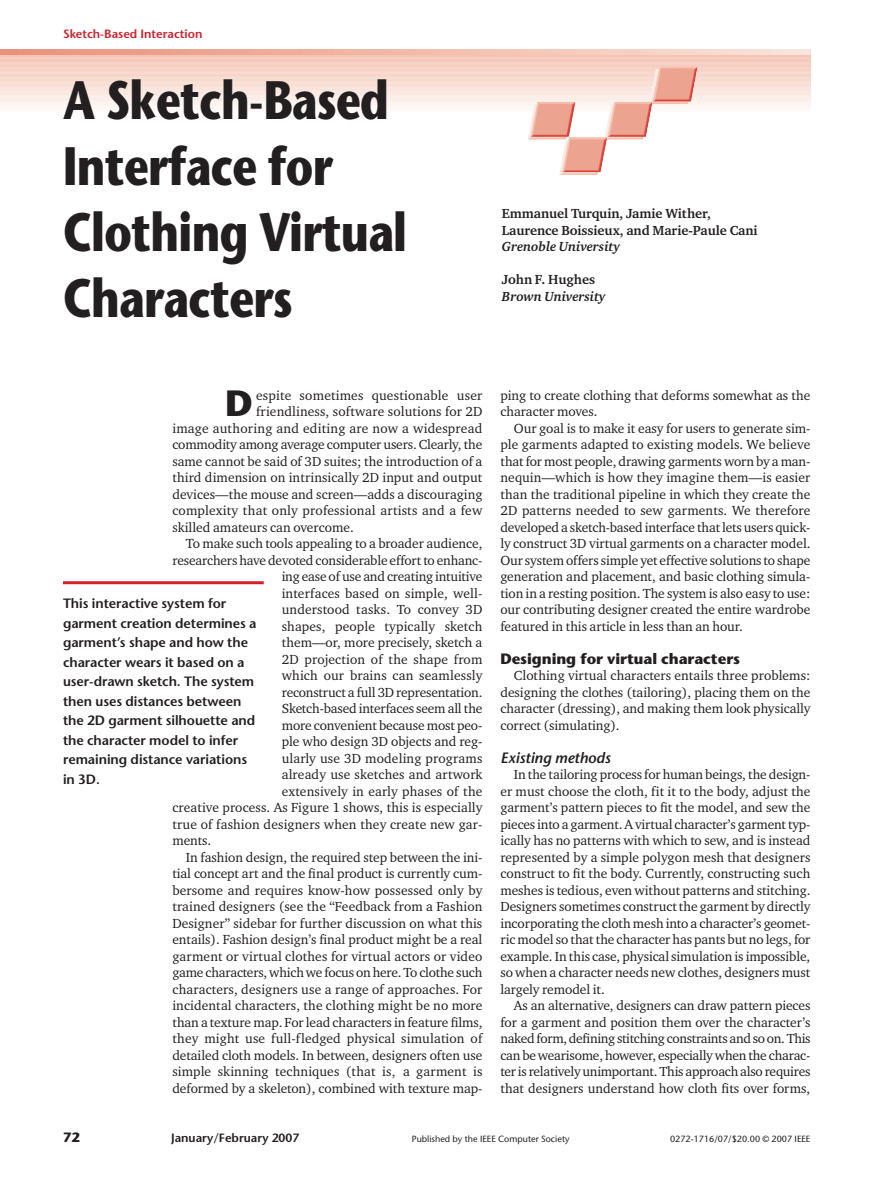
<style>
.page{position:relative;width:878px;height:1188px;background:#fff}
.page>*{position:absolute;margin:0;border:0;box-sizing:border-box;transform-origin:0 0}
.t1{font:700 54px/66px "Stone Sans";letter-spacing:-.015em;color:#231f20;scale:.8 1}
.t2{font:700 36.45px "Stone Sans";color:#231f20}
.t3{font:700 15px "Stone Sans";letter-spacing:-.005em;color:#231f20}
.t4{font:italic 600 15px "Stone Sans";letter-spacing:-.005em;color:#231f20}
.t5{font:13.5px/16.5px "Charter ITC";color:#231f20;text-align:justify}
.t6{font:600 13.5px/19.5px "Stone Sans";letter-spacing:-.005em;color:#231f20}
.t7{font:700 13.5px/16.5px "Charter ITC";letter-spacing:-.005em;color:#231f20}
.t8{font:italic 700 13.5px "Charter ITC";letter-spacing:-.005em;color:#231f20}
.t9{font:700 13.5px "Stone Sans";color:#231f20}
.t10{font:600 12px "Stone Sans";color:#d41e2a}
.t11{font:600 12px "Stone Sans";color:#231f20}
.t12{font:9px "Stone Sans";color:#231f20}
</style>
<div class="page">
<hr style="left:0;top:109px;width:810px;height:3px;background:#fefbf9">
<hr style="left:0;top:105px;width:810px;height:4px;background:#fdf6f4">
<hr style="left:0;top:103px;width:810px;height:3px;background:#fdf4f0">
<hr style="left:0;top:100px;width:810px;height:4px;background:#fcf1ec">
<hr style="left:0;top:98px;width:810px;height:3px;background:#fceee8">
<hr style="left:0;top:95px;width:810px;height:4px;background:#fbebe4">
<hr style="left:0;top:93px;width:810px;height:3px;background:#fbe8e0">
<hr style="left:0;top:90px;width:810px;height:3px;background:#f9e3da">
<hr style="left:0;top:87px;width:810px;height:3px;background:#f9e1d7">
<hr style="left:0;top:85px;width:810px;height:4px;background:#f9e5dd">
<hr style="left:0;top:85px;width:810px;height:3px;background:#f9ded4">
<hr style="left:0;top:83px;width:810px;height:3px;background:#f8dcd0">
<hr style="left:0;top:80px;width:810px;height:4px;background:#f9e1d7">
<hr style="left:0;top:80px;width:810px;height:3px;background:#f8d8cd">
<hr style="left:0;top:76px;width:810px;height:4px;background:#f7dbd0">
<hr style="left:0;top:76px;width:810px;height:3px;background:#f7d4c7">
<hr style="left:0;top:73px;width:810px;height:3px;background:#f6d1c3">
<hr style="left:0;top:71px;width:810px;height:4px;background:#f7d6cb">
<hr style="left:0;top:71px;width:810px;height:3px;background:#f7d0c2">
<hr style="left:0;top:68px;width:810px;height:3px;background:#f6cdbe">
<hr style="left:0;top:66px;width:810px;height:4px;background:#f6d3c7">
<hr style="left:0;top:66px;width:810px;height:3px;background:#f5cabb">
<hr style="left:0;top:63px;width:810px;height:3px;background:#f5c8b8">
<hr style="left:0;top:61px;width:810px;height:4px;background:#f6d0c3">
<hr style="left:0;top:61px;width:810px;height:3px;background:#f5c6b6">
<hr style="left:0;top:58px;width:810px;height:3px;background:#f4c3b2">
<hr style="left:0;top:56px;width:810px;height:4px;background:#f5cdbf">
<hr style="left:0;top:56px;width:810px;height:3px;background:#f4c0af">
<hr style="left:0;top:53px;width:810px;height:3px;background:#f3bdac">
<img style="left:527px;top:72px;width:73px;height:103px">
<hr style="left:63px;top:581px;width:201px;height:3px;background:#d41e2a">
<svg style="left:0;top:50px;width:7px;height:5px"></svg>
<img style="left:531px;top:66px;width:166px;height:106px">
<p class="t10" style="left:63px;top:29px;width:141px">Sketch-Based Interaction</p>
<h1 class="t1" style="left:63px;top:73px;width:431px">A Sketch-Based<br>Interface for<br>Clothing Virtual<br>Characters</h1>
<p class="t7" style="left:502px;top:206px;width:257px">Emmanuel Turquin, Jamie Wither,<br>Laurence Boissieux, and Marie-Paule Cani</p>
<p class="t8" style="left:502px;top:240px;width:120px">Grenoble University</p>
<p class="t7" style="left:502px;top:272px;width:95px">John F. Hughes</p>
<p class="t8" style="left:502px;top:290px;width:105px">Brown University</p>
<h2 class="t2" style="left:225px;top:389px;width:29px">D</h2>
<p class="t5" style="left:256px;top:387px;width:228px">espite sometimes questionable user</p>
<p class="t5" style="left:256px;top:404px;width:228px">friendliness, software solutions for 2D</p>
<p class="t5" style="left:172px;top:420px;width:311px">image authoring and editing are now a widespread</p>
<p class="t5" style="left:172px;top:437px;width:311px">commodity among average computer users. Clearly, the</p>
<p class="t5" style="left:172px;top:453px;width:311px">same cannot be said of 3D suites; the introduction of a</p>
<p class="t5" style="left:172px;top:470px;width:311px">third dimension on intrinsically 2D input and output</p>
<p class="t5" style="left:172px;top:486px;width:311px">devices—the mouse and screen—adds a discouraging</p>
<p class="t5" style="left:172px;top:503px;width:311px">complexity that only professional artists and a few</p>
<p class="t5" style="left:172px;top:519px;width:183px">skilled amateurs can overcome.</p>
<p class="t5" style="left:186px;top:536px;width:298px">To make such tools appealing to a broader audience,</p>
<p class="t5" style="left:172px;top:552px;width:311px">researchers have devoted considerable effort to enhanc-</p>
<p class="t5" style="left:282px;top:569px;width:202px">ing ease of use and creating intuitive</p>
<p class="t5" style="left:282px;top:585px;width:202px">interfaces based on simple, well-</p>
<p class="t5" style="left:282px;top:602px;width:202px">understood tasks. To convey 3D</p>
<p class="t5" style="left:282px;top:618px;width:202px">shapes, people typically sketch</p>
<p class="t5" style="left:282px;top:635px;width:202px">them—or, more precisely, sketch a</p>
<p class="t5" style="left:282px;top:651px;width:202px">2D projection of the shape from</p>
<p class="t5" style="left:282px;top:668px;width:202px">which our brains can seamlessly</p>
<p class="t5" style="left:282px;top:684px;width:202px">reconstruct a full 3D representation.</p>
<p class="t5" style="left:282px;top:701px;width:202px">Sketch-based interfaces seem all the</p>
<p class="t5" style="left:282px;top:717px;width:202px">more convenient because most peo-</p>
<p class="t5" style="left:282px;top:734px;width:202px">ple who design 3D objects and reg-</p>
<p class="t5" style="left:282px;top:750px;width:202px">ularly use 3D modeling programs</p>
<p class="t5" style="left:282px;top:767px;width:202px">already use sketches and artwork</p>
<p class="t5" style="left:282px;top:783px;width:202px">extensively in early phases of the</p>
<p class="t5" style="left:172px;top:800px;width:311px">creative process. As Figure 1 shows, this is especially</p>
<p class="t5" style="left:172px;top:816px;width:311px">true of fashion designers when they create new gar-</p>
<p class="t5" style="left:172px;top:833px;width:41px">ments.</p>
<p class="t5" style="left:186px;top:849px;width:298px">In fashion design, the required step between the ini-</p>
<p class="t5" style="left:172px;top:866px;width:311px">tial concept art and the final product is currently cum-</p>
<p class="t5" style="left:172px;top:882px;width:311px">bersome and requires know-how possessed only by</p>
<p class="t5" style="left:172px;top:899px;width:311px">trained designers (see the “Feedback from a Fashion</p>
<p class="t5" style="left:172px;top:915px;width:311px">Designer” sidebar for further discussion on what this</p>
<p class="t5" style="left:172px;top:932px;width:311px">entails). Fashion design’s final product might be a real</p>
<p class="t5" style="left:172px;top:948px;width:311px">garment or virtual clothes for virtual actors or video</p>
<p class="t5" style="left:172px;top:965px;width:311px">game characters, which we focus on here. To clothe such</p>
<p class="t5" style="left:172px;top:981px;width:311px">characters, designers use a range of approaches. For</p>
<p class="t5" style="left:172px;top:998px;width:311px">incidental characters, the clothing might be no more</p>
<p class="t5" style="left:172px;top:1014px;width:311px">than a texture map. For lead characters in feature films,</p>
<p class="t5" style="left:172px;top:1031px;width:311px">they might use full-fledged physical simulation of</p>
<p class="t5" style="left:172px;top:1047px;width:311px">detailed cloth models. In between, designers often use</p>
<p class="t5" style="left:172px;top:1064px;width:311px">simple skinning techniques (that is, a garment is</p>
<p class="t5" style="left:172px;top:1080px;width:311px">deformed by a skeleton), combined with texture map-</p>
<p class="t6" style="left:63px;top:595px;width:195px">This interactive system for garment creation determines a garment’s shape and how the character wears it based on a user-drawn sketch. The system then uses distances between the 2D garment silhouette and the character model to infer remaining distance variations in 3D.</p>
<p class="t5" style="left:500px;top:387px;width:311px">ping to create clothing that deforms somewhat as the character moves.</p>
<p class="t5" style="left:500px;top:420px;width:311px;text-indent:14px">Our goal is to make it easy for users to generate sim&shy;ple garments adapted to existing models. We believe that for most people, drawing garments worn by a man&shy;nequin—which is how they imagine them—is easier than the traditional pipeline in which they create the 2D patterns needed to sew garments. We therefore developed a sketch-based interface that lets users quick&shy;ly construct 3D virtual garments on a character model.<br>Our system offers simple yet effective solutions to shape generation and placement, and basic clothing simula&shy;tion in a resting position. The system is also easy to use: our contributing designer created the entire wardrobe featured in this article in less than an hour.</p>
<p class="t3" style="left:500px;top:653px;width:241px">Designing for virtual characters</p>
<p class="t5" style="left:500px;top:668px;width:311px;text-indent:14px">Clothing virtual characters entails three problems: designing the clothes (tailoring), placing them on the character (dressing), and making them look physically correct (simulating).</p>
<p class="t4" style="left:500px;top:752px;width:112px">Existing methods</p>
<p class="t5" style="left:500px;top:767px;width:311px;text-indent:14px">In the tailoring process for human beings, the design&shy;er must choose the cloth, fit it to the body, adjust the garment’s pattern pieces to fit the model, and sew the pieces into a garment. A virtual character’s garment typ&shy;ically has no patterns with which to sew, and is instead represented by a simple polygon mesh that designers construct to fit the body. Currently, constructing such meshes is tedious, even without patterns and stitching.<br>Designers sometimes construct the garment by directly incorporating the cloth mesh into a character’s geomet&shy;ric model so that the character has pants but no legs, for example. In this case, physical simulation is impossible, so when a character needs new clothes, designers must largely remodel it.</p>
<p class="t5" style="left:500px;top:998px;width:311px;text-indent:14px">As an alternative, designers can draw pattern pieces for a garment and position them over the character’s naked form, defining stitching constraints and so on. This can be wearisome, however, especially when the charac&shy;ter is relatively unimportant. This approach also requires that designers understand how cloth fits over forms,</p>
<p class="t9" style="left:63px;top:1132px;width:19px">72</p>
<p class="t11" style="left:171px;top:1133px;width:130px">January/February 2007</p>
<p class="t12" style="left:412px;top:1136px;width:159px">Published by the IEEE Computer Society</p>
<p class="t12" style="left:670px;top:1136px;width:142px">0272-1716/07/$20.00 © 2007 IEEE</p>
</div>
